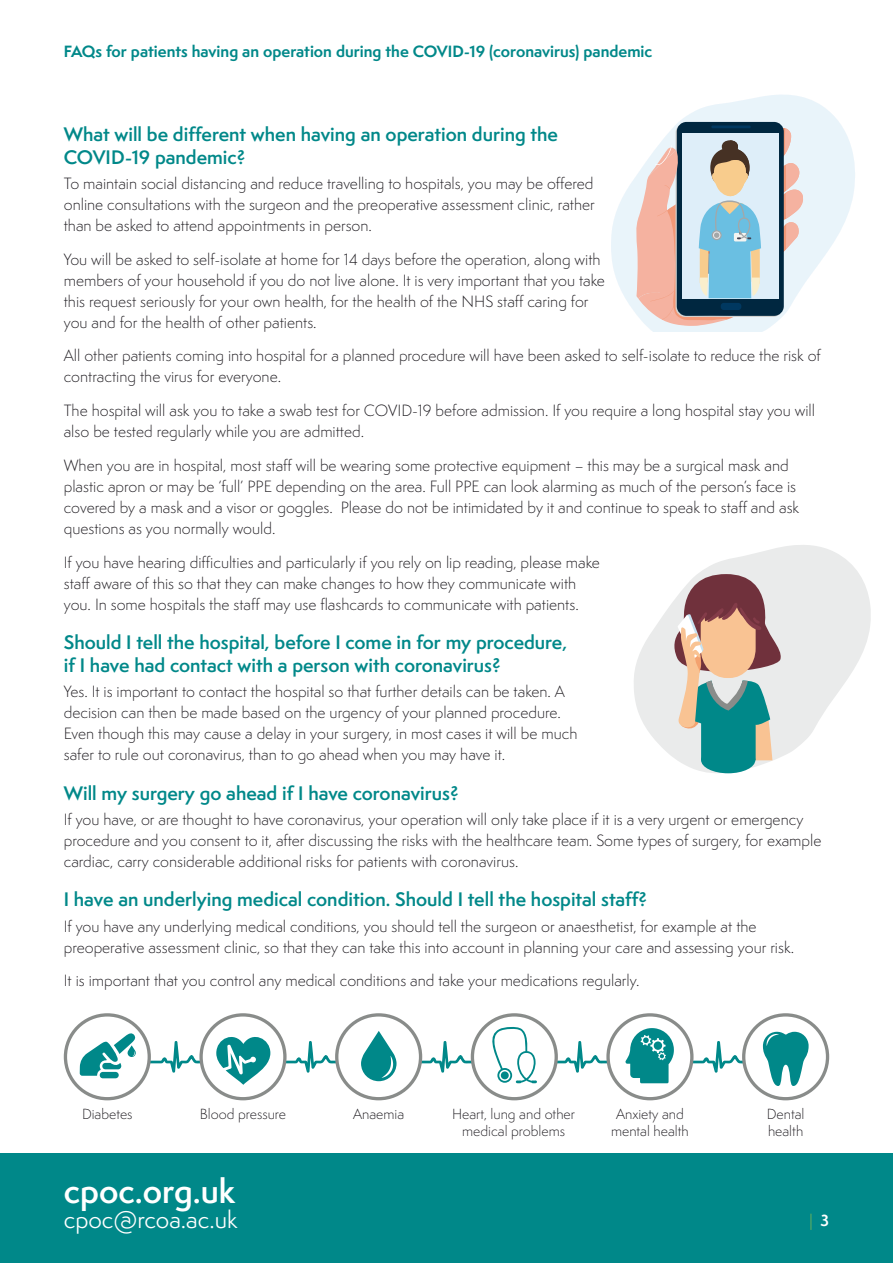
<style>
.page{position:relative;width:893px;height:1263px;background:#fff}
.page>*{position:absolute;margin:0;border:0;box-sizing:border-box;transform-origin:0 0}
.t1{font:600 31.5px "Semplicita Pro";color:#fff}
.t2{font:22.5px "Semplicita Pro";color:#fff}
.Sub_heading_2{font:600 18px/22.5px "Semplicita Pro";color:#008889}
.Text{font:300 15px/21px "Semplicita Pro";color:#1a171c}
.t3{font:700 15px "Semplicita Pro";color:#008889}
.t4{font:300 15px "Semplicita Pro";color:#96c148}
.Text-2{font:300 13.5px/16.5px "Semplicita Pro";color:#1a171c;text-align:center}
.s1{font-weight:700;color:#fff}
</style>
<div class="page">
<div style="left:0;top:1153px;width:893px;height:110px;background:#008889"></div>
<svg style="left:634px;top:545px;width:237px;height:229px;fill:#eaebeb"></svg>
<svg style="left:611px;top:95px;width:244px;height:237px;fill:#e9f4fa"></svg>
<svg style="left:635px;top:122px;width:169px;height:204px;background:#b8bdc1"></svg>
<div style="left:64px;top:1013px;width:87px;height:87px;border:3px solid #898c8a;border-radius:50%"></div>
<svg style="left:80px;top:1033px;width:56px;height:45px"></svg>
<svg style="left:201px;top:1015px;width:84px;height:84px"></svg>
<svg style="left:148px;top:1019px;width:122px;height:82px"></svg>
<svg style="left:283px;top:1019px;width:114px;height:82px"></svg>
<svg style="left:417px;top:1019px;width:120px;height:82px"></svg>
<div style="left:501px;top:1071px;width:8px;height:8px;background:#008889;border-radius:50%"></div>
<svg style="left:608px;top:1015px;width:84px;height:84px"></svg>
<svg style="left:552px;top:1019px;width:122px;height:82px"></svg>
<svg style="left:744px;top:1015px;width:83px;height:84px"></svg>
<div style="left:742px;top:1013px;width:87px;height:87px;border:3px solid #898c8a;border-radius:50%"></div>
<svg style="left:689px;top:1021px;width:120px;height:74px"></svg>
<svg style="left:667px;top:574px;width:116px;height:186px;background:#acaaa1"></svg>
<div style="left:701px;top:747px;width:54px;height:26px;background:#008889;border-radius:50%"></div>
<p class="t3" style="left:64px;top:40px;width:590px">FAQs for patients having an operation during the COVID-19 (coronavirus) pandemic</p>
<p class="Sub_heading_2" style="left:64px;top:123px;width:496px">What will be different when having an operation during the<br>COVID-19 pandemic?</p>
<p class="Text" style="left:64px;top:173px;width:533px;text-align:justify">To maintain social distancing and reduce travelling to hospitals, you may be offered online consultations with the surgeon and the preoperative assessment clinic, rather than be asked to attend appointments in person.</p>
<p class="Text" style="left:64px;top:249px;width:543px">You will be asked to self-isolate at home for 14 days before the operation, along with members of your household if you do not live alone. It is very important that you take this request seriously for your own health, for the health of the NHS staff caring for you and for the health of other patients.</p>
<p class="Text" style="left:64px;top:345px;width:759px">All other patients coming into hospital for a planned procedure will have been asked to self-isolate to reduce the risk of contracting the virus for everyone.</p>
<p class="Text" style="left:64px;top:400px;width:753px">The hospital will ask you to take a swab test for COVID-19 before admission. If you require a long hospital stay you will also be tested regularly while you are admitted.</p>
<p class="Text" style="left:64px;top:455px;width:737px">When you are in hospital, most staff will be wearing some protective equipment – this may be a surgical mask and plastic apron or may be ‘full’ PPE depending on the area. Full PPE can look alarming as much of the person’s face is covered by a mask and a visor or goggles. Please do not be intimidated by it and continue to speak to staff and ask questions as you normally would.</p>
<p class="Text" style="left:64px;top:552px;width:538px">If you have hearing difficulties and particularly if you rely on lip reading, please make staff aware of this so that they can make changes to how they communicate with you. In some hospitals the staff may use flashcards to communicate with patients.</p>
<p class="Sub_heading_2" style="left:64px;top:631px;width:505px">Should I tell the hospital, before I come in for my procedure, if I have had contact with a person with coronavirus?</p>
<p class="Text" style="left:64px;top:681px;width:515px">Yes. It is important to contact the hospital so that further details can be taken. A decision can then be made based on the urgency of your planned procedure.<br>Even though this may cause a delay in your surgery, in most cases it will be much safer to rule out coronavirus, than to go ahead when you may have it.</p>
<p class="Sub_heading_2" style="left:64px;top:781px;width:396px">Will my surgery go ahead if I have coronavirus?</p>
<p class="Text" style="left:64px;top:809px;width:759px">If you have, or are thought to have coronavirus, your operation will only take place if it is a very urgent or emergency procedure and you consent to it, after discussing the risks with the healthcare team. Some types of surgery, for example cardiac, carry considerable additional risks for patients with coronavirus.</p>
<p class="Sub_heading_2" style="left:64px;top:888px;width:585px">I have an underlying medical condition. Should I tell the hospital staff?</p>
<p class="Text" style="left:64px;top:915px;width:732px">If you have any underlying medical conditions, you should tell the surgeon or anaesthetist, for example at the preoperative assessment clinic, so that they can take this into account in planning your care and assessing your risk.</p>
<p class="Text" style="left:64px;top:970px;width:577px">It is important that you control any medical conditions and take your medications regularly.</p>
<p class="Text-2" style="left:82px;top:1106px;width:52px">Diabetes</p>
<p class="Text-2" style="left:200px;top:1106px;width:88px">Blood pressure</p>
<p class="Text-2" style="left:353px;top:1106px;width:53px">Anaemia</p>
<p class="Text-2" style="left:452px;top:1106px;width:124px">Heart, lung and other medical problems</p>
<p class="Text-2" style="left:611px;top:1106px;width:79px">Anxiety and mental health</p>
<p class="Text-2" style="left:767px;top:1106px;width:39px;text-align:left">Dental health</p>
<h1 class="t1" style="left:64px;top:1168px;width:173px">cpoc.org.uk</h1>
<h2 class="t2" style="left:64px;top:1204px;width:175px">cpoc@rcoa.ac.uk</h2>
<p class="t4" style="left:809px;top:1210px;width:21px">| <span class="s1">3</span></p>
</div>
